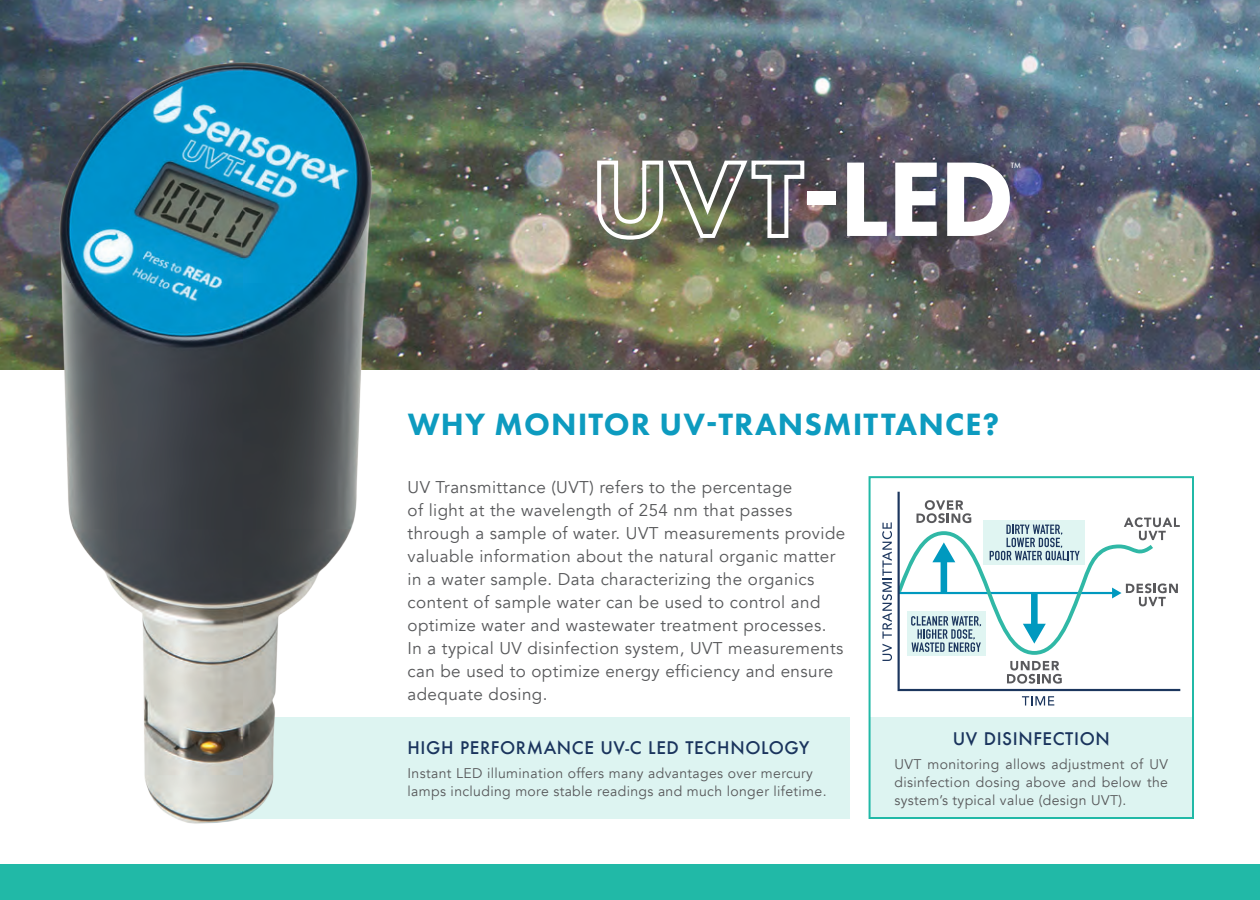
<style>
.page{position:relative;width:1260px;height:900px;background:#fff}
.page>*{position:absolute;margin:0;border:0;box-sizing:border-box;transform-origin:0 0}
.t1{font:800 110px "Futura PT";color:#fff}
.t2{font:800 32px "Futura PT";letter-spacing:.035em;color:#0d9bbf}
.t3{font:17px/23px "Avenir";letter-spacing:.025em;color:#57585a}
.t4{font:500 17px "Futura";letter-spacing:.035em;color:#1a345d}
.t5{font:14px/18px "Avenir";letter-spacing:.025em;color:#57585a;text-align:justify}
.t6{font:14px "Futura PT";color:#fff}
</style>
<div class="page">
<div style="left:219px;top:717px;width:631px;height:102px;background:#ddf4f1"></div>
<img style="left:0;top:0;width:1260px;height:370px">
<img style="left:0;top:40px;width:460px;height:784px">
<img style="left:595px;top:157px;width:211px;height:85px">
<div style="left:871px;top:717px;width:322px;height:102px;background:#ddf4f1"></div>
<div style="left:869px;top:476px;width:325px;height:343px;border:2px solid #21b9a7"></div>
<svg style="left:1022px;top:696px;width:32px;height:10px"></svg>
<svg style="left:882px;top:522px;width:10px;height:139px"></svg>
<svg style="left:898px;top:492px;width:282px;height:199px"></svg>
<div style="left:907px;top:611px;width:79px;height:45px;background:#e0f5f2"></div>
<svg style="left:899px;top:500px;width:281px;height:155px"></svg>
<div style="left:0;top:864px;width:1260px;height:36px;background:#21b9a7"></div>
<p class="t1" style="left:802px;top:130px;width:214px">-LED</p>
<p class="t6" style="left:1011px;top:159px;width:12px">™</p>
<p class="t2" style="left:408px;top:405px;width:593px">WHY MONITOR UV-TRANSMITTANCE?</p>
<p class="t3" style="left:408px;top:476px;width:439px">UV Transmittance (UVT) refers to the percentage<br>of light at the wavelength of 254 nm that passes through a sample of water. UVT measurements provide valuable information about the natural organic matter in a water sample. Data characterizing the organics content of sample water can be used to control and optimize water and wastewater treatment processes.<br>In a typical UV disinfection system, UVT measurements can be used to optimize energy efficiency and ensure adequate dosing.</p>
<p class="t4" style="left:408px;top:736px;width:403px">HIGH PERFORMANCE UV-C LED TECHNOLOGY</p>
<p class="t5" style="left:408px;top:765px;width:421px">Instant LED illumination offers many advantages over mercury lamps including more stable readings and much longer lifetime.</p>
<p class="t4" style="left:953px;top:727px;width:159px">UV DISINFECTION</p>
<p class="t5" style="left:894px;top:756px;width:275px">UVT monitoring allows adjustment of UV disinfection dosing above and below the system’s typical value (design UVT).</p>
</div>
